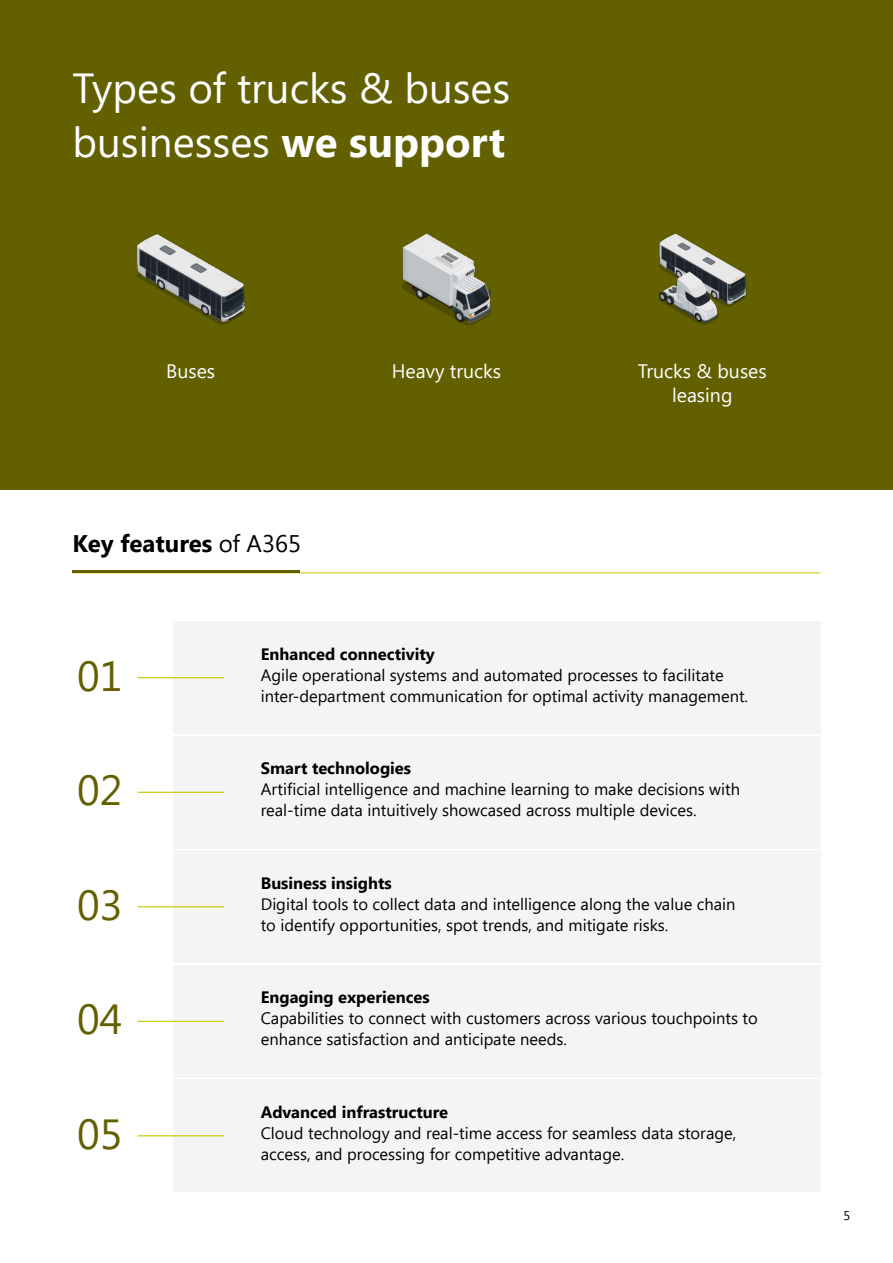
<style>
.page{position:relative;width:893px;height:1263px;background:#fff}
.page>*{position:absolute;margin:0;border:0;box-sizing:border-box;transform-origin:0 0}
.t1{font:42px/54px "Segoe UI";color:#fff}
.t2{font:42px "Segoe UI";color:#636000}
.t3{font:700 24px "Segoe UI";color:#000}
.t4{font:19.5px/23.4px "Segoe UI";color:#fff;text-align:center}
.t5{font:16.5px "Segoe UI";color:#000}
.t6{font:700 16.5px "Segoe UI";color:#000}
.t7{font:12.75px "Segoe UI";color:#000}
.s1{font-weight:700}
.s2{font-weight:400}
</style>
<div class="page">
<div style="left:0;top:0;width:893px;height:489px;background:#636000"></div>
<hr style="left:73px;top:573px;width:747px;height:1px;background:#c3c600">
<hr style="left:73px;top:570px;width:227px;height:3px;background:#636000">
<div style="left:173px;top:622px;width:647px;height:112px;background:#f4f4f4"></div>
<div style="left:173px;top:736px;width:647px;height:112px;background:#f4f4f4"></div>
<div style="left:173px;top:851px;width:647px;height:112px;background:#f4f4f4"></div>
<div style="left:173px;top:965px;width:647px;height:112px;background:#f4f4f4"></div>
<div style="left:173px;top:1080px;width:647px;height:112px;background:#f4f4f4"></div>
<hr style="left:138px;top:677px;width:86px;height:1px;background:#c3c600">
<hr style="left:138px;top:792px;width:86px;height:1px;background:#c3c600">
<hr style="left:138px;top:906px;width:86px;height:1px;background:#c3c600">
<hr style="left:138px;top:1021px;width:86px;height:1px;background:#c3c600">
<hr style="left:138px;top:1135px;width:86px;height:1px;background:#c3c600">
<img style="left:136px;top:234px;width:109px;height:91px">
<img style="left:402px;top:233px;width:90px;height:93px">
<img style="left:659px;top:233px;width:88px;height:92px">
<h1 class="t1" style="left:73px;top:65px;width:439px">Types of trucks &amp; buses businesses <span class="s1">we support</span></h1>
<p class="t4" style="left:166px;top:362px;width:50px">Buses</p>
<p class="t4" style="left:638px;top:362px;width:130px">Trucks &amp; buses leasing</p>
<p class="t4" style="left:392px;top:362px;width:111px">Heavy trucks</p>
<h2 class="t3" style="left:73px;top:534px;width:230px">Key features <span class="s2">of A365</span></h2>
<h1 class="t2" style="left:77px;top:659px;width:47px">01</h1>
<h1 class="t2" style="left:77px;top:774px;width:47px">02</h1>
<h1 class="t2" style="left:77px;top:888px;width:47px">03</h1>
<h1 class="t2" style="left:77px;top:1003px;width:47px">04</h1>
<h1 class="t2" style="left:77px;top:1117px;width:47px">05</h1>
<p class="t6" style="left:261px;top:648px;width:176px">Enhanced connectivity</p>
<p class="t5" style="left:261px;top:669px;width:464px">Agile operational systems and automated processes to facilitate</p>
<p class="t5" style="left:261px;top:690px;width:489px">inter-department communication for optimal activity management.</p>
<p class="t6" style="left:261px;top:762px;width:152px">Smart technologies</p>
<p class="t5" style="left:261px;top:783px;width:481px">Artificial intelligence and machine learning to make decisions with</p>
<p class="t5" style="left:261px;top:804px;width:438px">real-time data intuitively showcased across multiple devices.</p>
<p class="t6" style="left:261px;top:876px;width:132px">Business insights</p>
<p class="t5" style="left:261px;top:897px;width:476px">Digital tools to collect data and intelligence along the value chain</p>
<p class="t5" style="left:261px;top:918px;width:409px">to identify opportunities, spot trends, and mitigate risks.</p>
<p class="t6" style="left:261px;top:991px;width:171px">Engaging experiences</p>
<p class="t5" style="left:261px;top:1012px;width:498px">Capabilities to connect with customers across various touchpoints to</p>
<p class="t5" style="left:261px;top:1033px;width:308px">enhance satisfaction and anticipate needs.</p>
<p class="t6" style="left:261px;top:1106px;width:189px">Advanced infrastructure</p>
<p class="t5" style="left:261px;top:1127px;width:477px">Cloud technology and real-time access for seamless data storage,</p>
<p class="t5" style="left:261px;top:1148px;width:365px">access, and processing for competitive advantage.</p>
<p class="t7" style="left:844px;top:1211px;width:8px">5</p>
</div>
